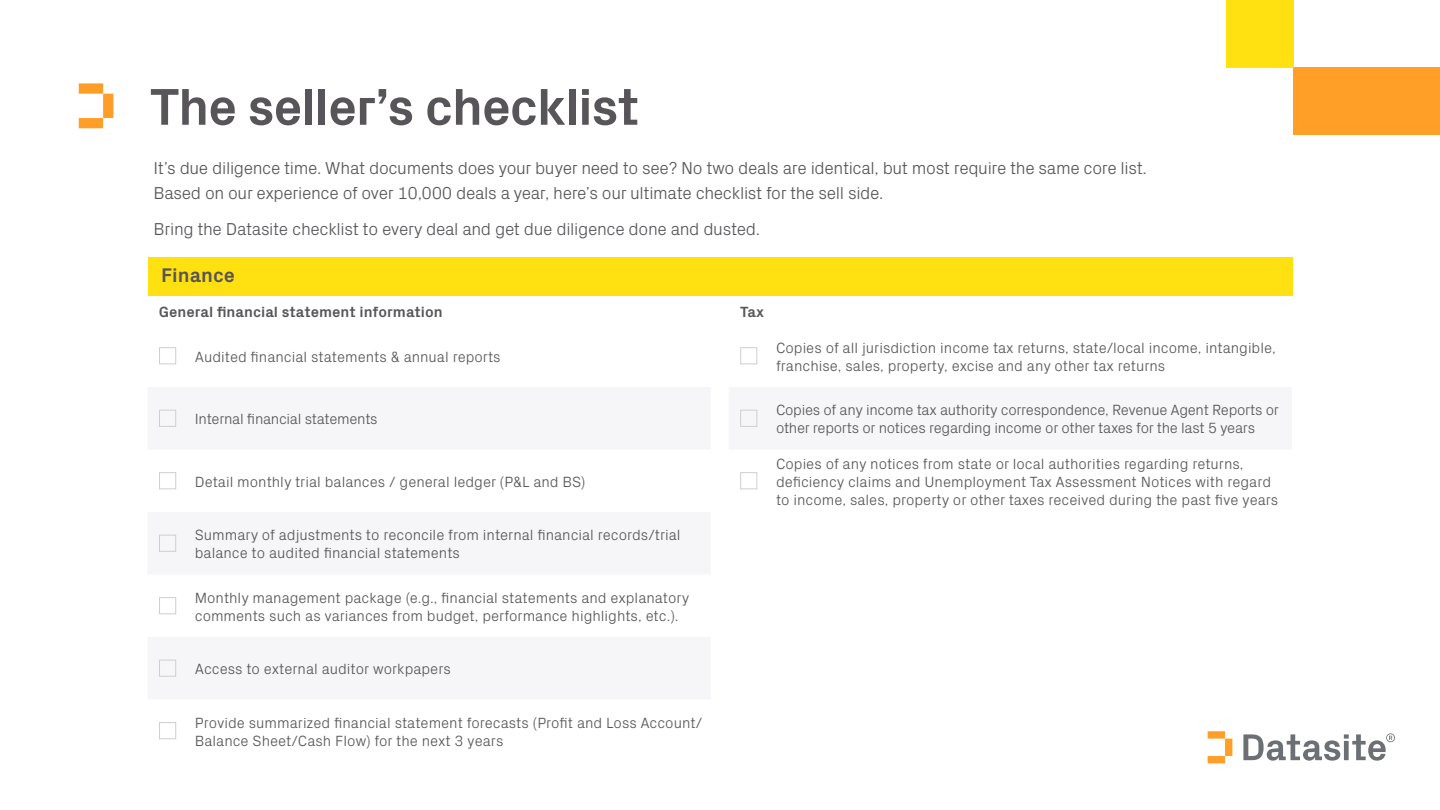
<style>
.page{position:relative;width:1440px;height:810px;background:#fff}
.page>*{position:absolute;margin:0;border:0;box-sizing:border-box;transform-origin:0 0}
.t1{font:700 52.5px "Px Grotesk";letter-spacing:-.025em;color:#575559}
.t2{font:700 20px "Px Grotesk";color:#575559}
.t3{font:300 17.5px/25px "Px Grotesk";letter-spacing:-.02em;color:#575559}
.t4{font:300 15px/18px "Px Grotesk";color:#575559}
.t5{font:300 15px/18px "Px Grotesk";letter-spacing:-.02em;color:#575559}
.t6{font:700 15px "Px Grotesk";color:#575559}
</style>
<div class="page">
<svg style="left:79px;top:83px;width:24px;height:11px"></svg>
<div style="left:103px;top:94px;width:10px;height:24px;background:#ff9e26"></div>
<svg style="left:79px;top:118px;width:24px;height:10px"></svg>
<div style="left:159px;top:347px;width:17px;height:17px;border:1px solid #d0ced2"></div>
<div style="left:159px;top:410px;width:17px;height:17px;border:1px solid #d0ced2"></div>
<div style="left:159px;top:472px;width:17px;height:17px;border:1px solid #d0ced2"></div>
<div style="left:159px;top:535px;width:17px;height:17px;border:1px solid #d0ced2"></div>
<div style="left:159px;top:597px;width:17px;height:17px;border:1px solid #d0ced2"></div>
<div style="left:159px;top:660px;width:17px;height:17px;border:1px solid #d0ced2"></div>
<div style="left:159px;top:722px;width:17px;height:17px;border:1px solid #d0ced2"></div>
<div style="left:740px;top:347px;width:17px;height:17px;border:1px solid #d0ced2"></div>
<div style="left:740px;top:410px;width:17px;height:17px;border:1px solid #d0ced2"></div>
<div style="left:740px;top:472px;width:17px;height:17px;border:1px solid #d0ced2"></div>
<svg style="left:1208px;top:731px;width:24px;height:32px"></svg>
<svg style="left:1243px;top:733px;width:152px;height:28px"></svg>
<div style="left:1294px;top:68px;width:146px;height:67px;background:#ff9f27"></div>
<div style="left:1226px;top:0;width:68px;height:68px;background:#ffe010"></div>
<div style="left:148px;top:258px;width:1144px;height:38px;background:#ffe010"></div>
<p class="t1" style="left:150px;top:69px;width:491px">The seller’s checklist</p>
<p class="t3" style="left:154px;top:154px;width:995px">It’s due diligence time. What documents does your buyer need to see? No two deals are identical, but most require the same core list.<br>Based on our experience of over 10,000 deals a year, here’s our ultimate checklist for the sell side.</p>
<p class="t3" style="left:154px;top:215px;width:608px">Bring the Datasite checklist to every deal and get due diligence done and dusted.</p>
<p class="t2" style="left:161px;top:261px;width:75px">Finance</p>
<p class="t6" style="left:159px;top:301px;width:285px">General financial statement information</p>
<p class="t4" style="left:195px;top:346px;width:307px">Audited financial statements &amp; annual reports</p>
<p class="t5" style="left:195px;top:409px;width:184px">Internal financial statements</p>
<p class="t4" style="left:195px;top:471px;width:392px">Detail monthly trial balances / general ledger (P&amp;L and BS)</p>
<p class="t4" style="left:195px;top:525px;width:487px">Summary of adjustments to reconcile from internal financial records/trial balance to audited financial statements</p>
<p class="t4" style="left:195px;top:587px;width:496px">Monthly management package (e.g., financial statements and explanatory comments such as variances from budget, performance highlights, etc.).</p>
<p class="t4" style="left:195px;top:659px;width:258px">Access to external auditor workpapers</p>
<p class="t4" style="left:195px;top:712px;width:509px">Provide summarized financial statement forecasts (Profit and Loss Account/<br>Balance Sheet/Cash Flow) for the next 3 years</p>
<p class="t6" style="left:740px;top:301px;width:25px">Tax</p>
<p class="t4" style="left:776px;top:337px;width:501px">Copies of all jurisdiction income tax returns, state/local income, intangible, franchise, sales, property, excise and any other tax returns</p>
<p class="t5" style="left:776px;top:400px;width:505px">Copies of any income tax authority correspondence, Revenue Agent Reports or other reports or notices regarding income or other taxes for the last 5 years</p>
<p class="t4" style="left:776px;top:453px;width:504px">Copies of any notices from state or local authorities regarding returns, deficiency claims and Unemployment Tax Assessment Notices with regard to income, sales, property or other taxes received during the past five years</p>
</div>
